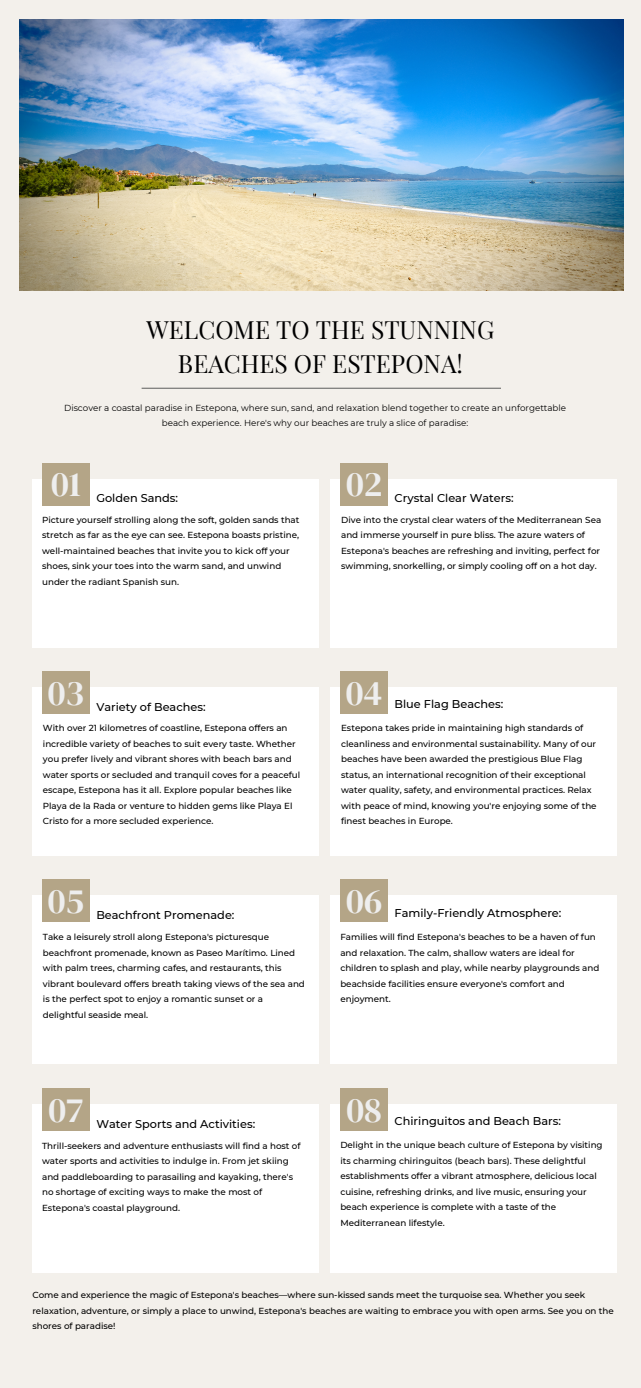
<style>
.page{position:relative;width:641px;height:1388px;background:#fff}
.page>*{position:absolute;margin:0;border:0;box-sizing:border-box;transform-origin:0 0}
.t1{font:35.12px "DM Serif Display";color:#eee}
.t2{font:24.62px/34.1px "Playfair Display";color:#000;text-align:center}
.t3{font:500 11.31px "Montserrat";color:#000}
.t4{font:500 8.75px/15.5px "Montserrat";color:#000}
.t5{font:8.75px/15.5px "Montserrat";color:#000;text-align:center}
</style>
<div class="page">
<div style="left:0;top:0;width:640px;height:1387px;background:#f3f0eb"></div>
<hr style="left:141px;top:387px;width:359px;height:1px;background:#5c5c5c">
<div style="left:32px;top:479px;width:286px;height:168px;background:#fff"></div>
<div style="left:42px;top:463px;width:48px;height:42px;background:#b4a587"></div>
<div style="left:330px;top:479px;width:286px;height:168px;background:#fff"></div>
<div style="left:340px;top:463px;width:48px;height:42px;background:#b4a587"></div>
<div style="left:32px;top:687px;width:286px;height:168px;background:#fff"></div>
<div style="left:42px;top:671px;width:48px;height:42px;background:#b4a587"></div>
<div style="left:330px;top:687px;width:286px;height:168px;background:#fff"></div>
<div style="left:340px;top:671px;width:48px;height:42px;background:#b4a587"></div>
<div style="left:32px;top:895px;width:286px;height:168px;background:#fff"></div>
<div style="left:42px;top:879px;width:48px;height:42px;background:#b4a587"></div>
<div style="left:330px;top:895px;width:286px;height:168px;background:#fff"></div>
<div style="left:340px;top:879px;width:48px;height:42px;background:#b4a587"></div>
<div style="left:32px;top:1104px;width:286px;height:168px;background:#fff"></div>
<div style="left:42px;top:1088px;width:48px;height:42px;background:#b4a587"></div>
<div style="left:330px;top:1104px;width:286px;height:168px;background:#fff"></div>
<div style="left:340px;top:1088px;width:48px;height:42px;background:#b4a587"></div>
<img style="left:19px;top:20px;width:604px;height:270px">
<p class="t2" style="left:147px;top:312px;width:349px">WELCOME TO THE STUNNING<br>BEACHES OF ESTEPONA!</p>
<p class="t5" style="left:64px;top:400px;width:503px">Discover a coastal paradise in Estepona, where sun, sand, and relaxation blend together to create an unforgettable beach experience. Here's why our beaches are truly a slice of paradise:</p>
<p class="t1" style="left:51px;top:460px;width:31px">01</p>
<p class="t3" style="left:96px;top:491px;width:83px">Golden Sands:</p>
<p class="t4" style="left:42px;top:512px;width:259px">Picture yourself strolling along the soft, golden sands that stretch as far as the eye can see. Estepona boasts pristine, well-maintained beaches that invite you to kick off your shoes, sink your toes into the warm sand, and unwind under the radiant Spanish sun.</p>
<p class="t1" style="left:346px;top:460px;width:38px">02</p>
<p class="t3" style="left:394px;top:491px;width:120px">Crystal Clear Waters:</p>
<p class="t4" style="left:341px;top:512px;width:261px">Dive into the crystal clear waters of the Mediterranean Sea and immerse yourself in pure bliss. The azure waters of Estepona's beaches are refreshing and inviting, perfect for swimming, snorkelling, or simply cooling off on a hot day.</p>
<p class="t1" style="left:48px;top:668px;width:38px">03</p>
<p class="t3" style="left:96px;top:699px;width:111px">Variety of Beaches:</p>
<p class="t4" style="left:43px;top:720px;width:259px">With over 21 kilometres of coastline, Estepona offers an incredible variety of beaches to suit every taste. Whether you prefer lively and vibrant shores with beach bars and water sports or secluded and tranquil coves for a peaceful escape, Estepona has it all. Explore popular beaches like Playa de la Rada or venture to hidden gems like Playa El Cristo for a more secluded experience.</p>
<p class="t1" style="left:48px;top:876px;width:38px">05</p>
<p class="t3" style="left:96px;top:908px;width:139px">Beachfront Promenade:</p>
<p class="t4" style="left:43px;top:929px;width:263px">Take a leisurely stroll along Estepona's picturesque beachfront promenade, known as Paseo Marítimo. Lined with palm trees, charming cafes, and restaurants, this vibrant boulevard offers breath taking views of the sea and is the perfect spot to enjoy a romantic sunset or a delightful seaside meal.</p>
<p class="t1" style="left:49px;top:1084px;width:36px">07</p>
<p class="t3" style="left:96px;top:1116px;width:160px">Water Sports and Activities:</p>
<p class="t4" style="left:42px;top:1137px;width:260px">Thrill-seekers and adventure enthusiasts will find a host of water sports and activities to indulge in. From jet skiing and paddleboarding to parasailing and kayaking, there's no shortage of exciting ways to make the most of Estepona's coastal playground.</p>
<p class="t1" style="left:346px;top:668px;width:38px">04</p>
<p class="t3" style="left:394px;top:697px;width:110px">Blue Flag Beaches:</p>
<p class="t4" style="left:341px;top:720px;width:257px">Estepona takes pride in maintaining high standards of cleanliness and environmental sustainability. Many of our beaches have been awarded the prestigious Blue Flag status, an international recognition of their exceptional water quality, safety, and environmental practices. Relax with peace of mind, knowing you're enjoying some of the finest beaches in Europe.</p>
<p class="t1" style="left:346px;top:876px;width:38px">06</p>
<p class="t3" style="left:394px;top:905px;width:168px">Family-Friendly Atmosphere:</p>
<p class="t4" style="left:340px;top:929px;width:260px">Families will find Estepona's beaches to be a haven of fun and relaxation. The calm, shallow waters are ideal for children to splash and play, while nearby playgrounds and beachside facilities ensure everyone's comfort and enjoyment.</p>
<p class="t1" style="left:346px;top:1084px;width:37px">08</p>
<p class="t3" style="left:394px;top:1113px;width:168px">Chiringuitos and Beach Bars:</p>
<p class="t4" style="left:340px;top:1136px;width:264px">Delight in the unique beach culture of Estepona by visiting its charming chiringuitos (beach bars). These delightful establishments offer a vibrant atmosphere, delicious local cuisine, refreshing drinks, and live music, ensuring your beach experience is complete with a taste of the Mediterranean lifestyle.</p>
<p class="t4" style="left:32px;top:1286px;width:582px">Come and experience the magic of Estepona's beaches—where sun-kissed sands meet the turquoise sea. Whether you seek relaxation, adventure, or simply a place to unwind, Estepona's beaches are waiting to embrace you with open arms. See you on the shores of paradise!</p>
</div>
